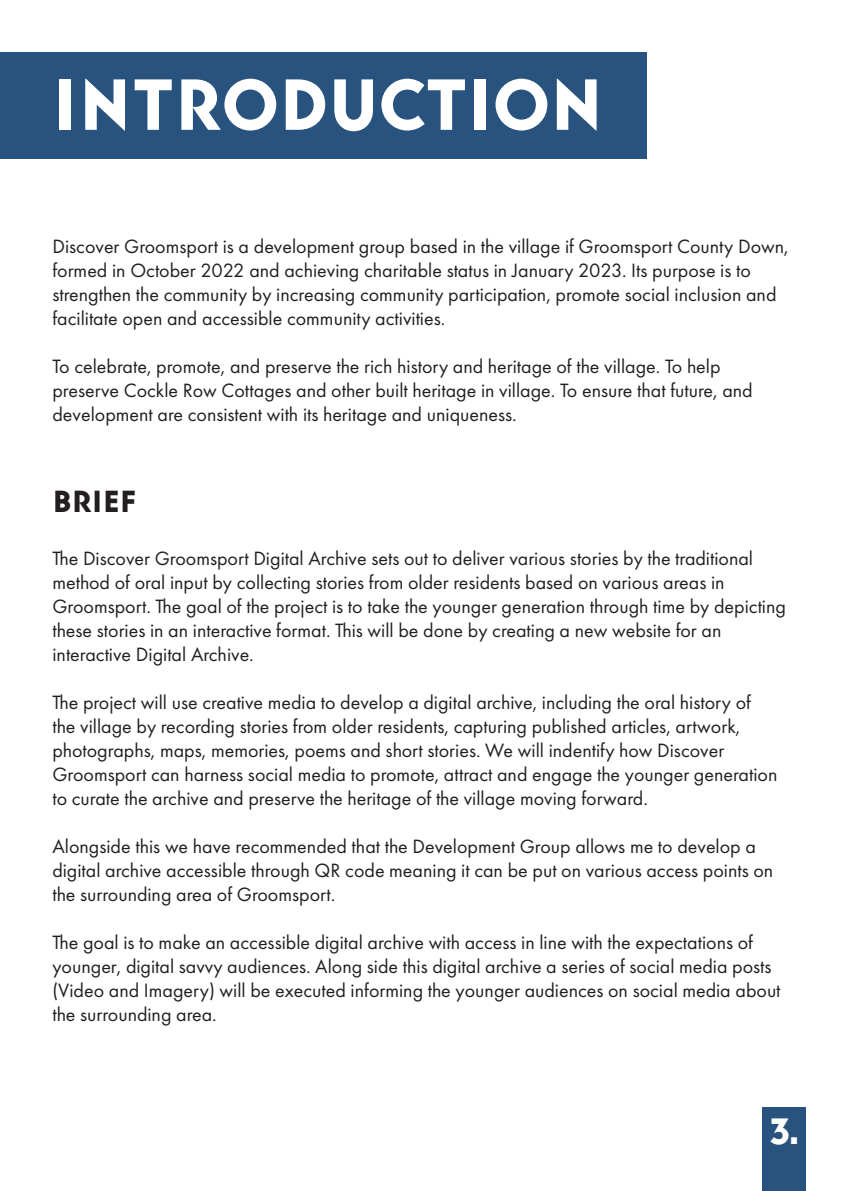
<style>
.page{position:relative;width:842px;height:1191px;background:#fff}
.page>*{position:absolute;margin:0;border:0;box-sizing:border-box;transform-origin:0 0}
.t1{font:71px "Baro";color:#fff}
.t2{font:36px "Baro";color:#fff}
.t3{font:30px "Baro";color:#231f20}
.t4{font:20px/24px "Futura PT";color:#231f20}
</style>
<div class="page">
<div style="left:0;top:52px;width:646px;height:107px;background:#28537f"></div>
<div style="left:762px;top:1107px;width:44px;height:83px;background:#28537f"></div>
<p class="t1" style="left:52px;top:63px;width:553px">INTRODUCTION</p>
<p class="t4" style="left:52px;top:234px;width:738px">Discover Groomsport is a development group based in the village if Groomsport County Down, formed in October 2022 and achieving charitable status in January 2023. Its purpose is to strengthen the community by increasing community participation, promote social inclusion and facilitate open and accessible community activities.</p>
<p class="t4" style="left:52px;top:354px;width:670px">To celebrate, promote, and preserve the rich history and heritage of the village. To help</p>
<p class="t4" style="left:52px;top:378px;width:702px">preserve Cockle Row Cottages and other built heritage in village. To ensure that future, and</p>
<p class="t4" style="left:52px;top:402px;width:466px">development are consistent with its heritage and uniqueness.</p>
<p class="t3" style="left:52px;top:483px;width:85px">BRIEF</p>
<p class="t4" style="left:52px;top:546px;width:735px">The Discover Groomsport Digital Archive sets out to deliver various stories by the traditional method of oral input by collecting stories from older residents based on various areas in Groomsport. The goal of the project is to take the younger generation through time by depicting these stories in an interactive format. This will be done by creating a new website for an interactive Digital Archive.</p>
<p class="t4" style="left:52px;top:690px;width:726px">The project will use creative media to develop a digital archive, including the oral history of the village by recording stories from older residents, capturing published articles, artwork, photographs, maps, memories, poems and short stories. We will indentify how Discover Groomsport can harness social media to promote, attract and engage the younger generation to curate the archive and preserve the heritage of the village moving forward.</p>
<p class="t4" style="left:52px;top:834px;width:705px">Alongside this we have recommended that the Development Group allows me to develop a</p>
<p class="t4" style="left:52px;top:858px;width:722px">digital archive accessible through QR code meaning it can be put on various access points on the surrounding area of Groomsport.</p>
<p class="t4" style="left:52px;top:930px;width:730px">The goal is to make an accessible digital archive with access in line with the expectations of younger, digital savvy audiences. Along side this digital archive a series of social media posts (Video and Imagery) will be executed informing the younger audiences on social media about the surrounding area.</p>
<p class="t2" style="left:770px;top:1110px;width:29px">3.</p>
</div>
